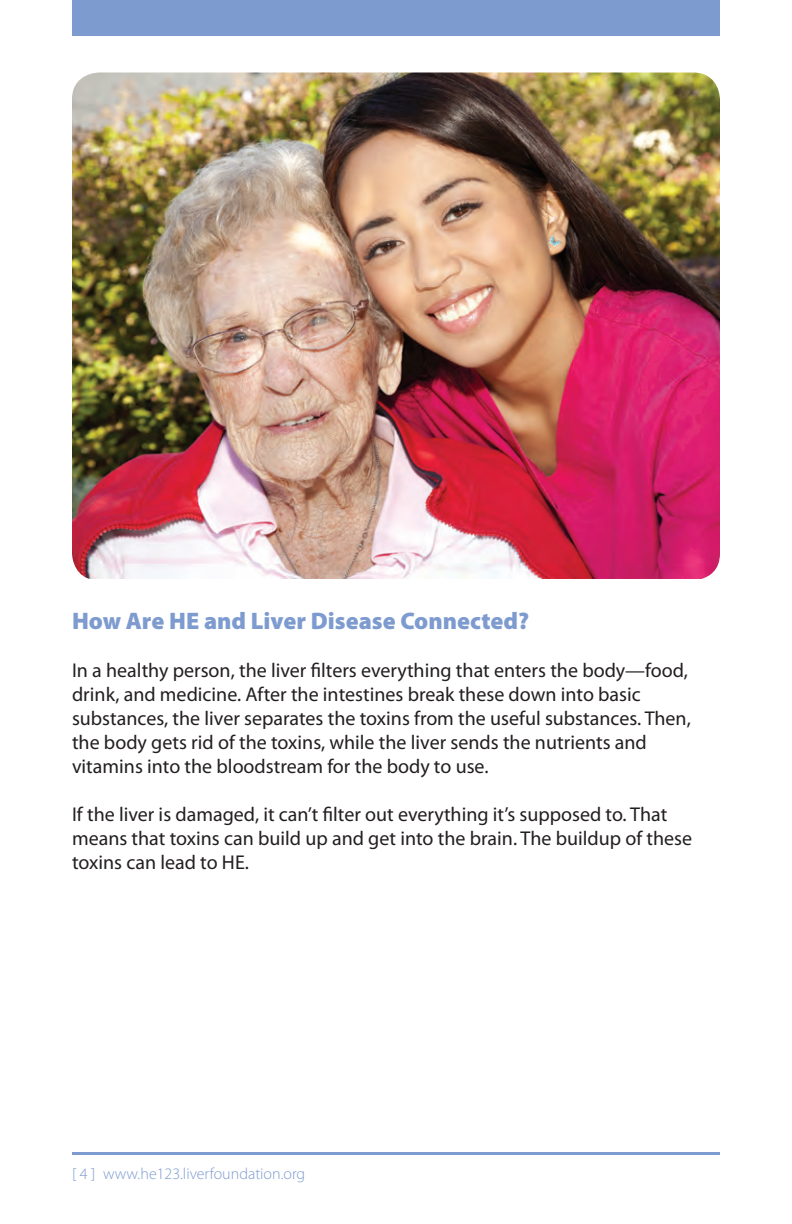
<style>
.page{position:relative;width:792px;height:1224px;background:#fff}
.page>*{position:absolute;margin:0;border:0;box-sizing:border-box;transform-origin:0 0}
.t1{font:900 24px "Myriad Pro";color:#7e9bd0}
.t2{font:20px/24px "Myriad Pro";color:#231f20}
.t3{font:300 16px "Myriad Pro";color:#7e9bd0}
</style>
<div class="page">
<div style="left:72px;top:0;width:648px;height:36px;background:#7e9bd0"></div>
<hr style="left:72px;top:1152px;width:648px;height:2px;background:#7e9bd0">
<img style="left:72px;top:73px;width:648px;height:506px">
<p class="t1" style="left:72px;top:605px;width:459px">How Are HE and Liver Disease Connected?</p>
<p class="t2" style="left:72px;top:658px;width:620px">In a healthy person, the liver filters everything that enters the body—food, drink, and medicine. After the intestines break these down into basic substances, the liver separates the toxins from the useful substances. Then, the body gets rid of the toxins, while the liver sends the nutrients and vitamins into the bloodstream for the body to use.</p>
<p class="t2" style="left:72px;top:802px;width:622px">If the liver is damaged, it can’t filter out everything it’s supposed to. That means that toxins can build up and get into the brain. The buildup of these toxins can lead to HE.</p>
<p class="t3" style="left:72px;top:1164px;width:235px">[ 4 ] www.he123.liverfoundation.org</p>
</div>
